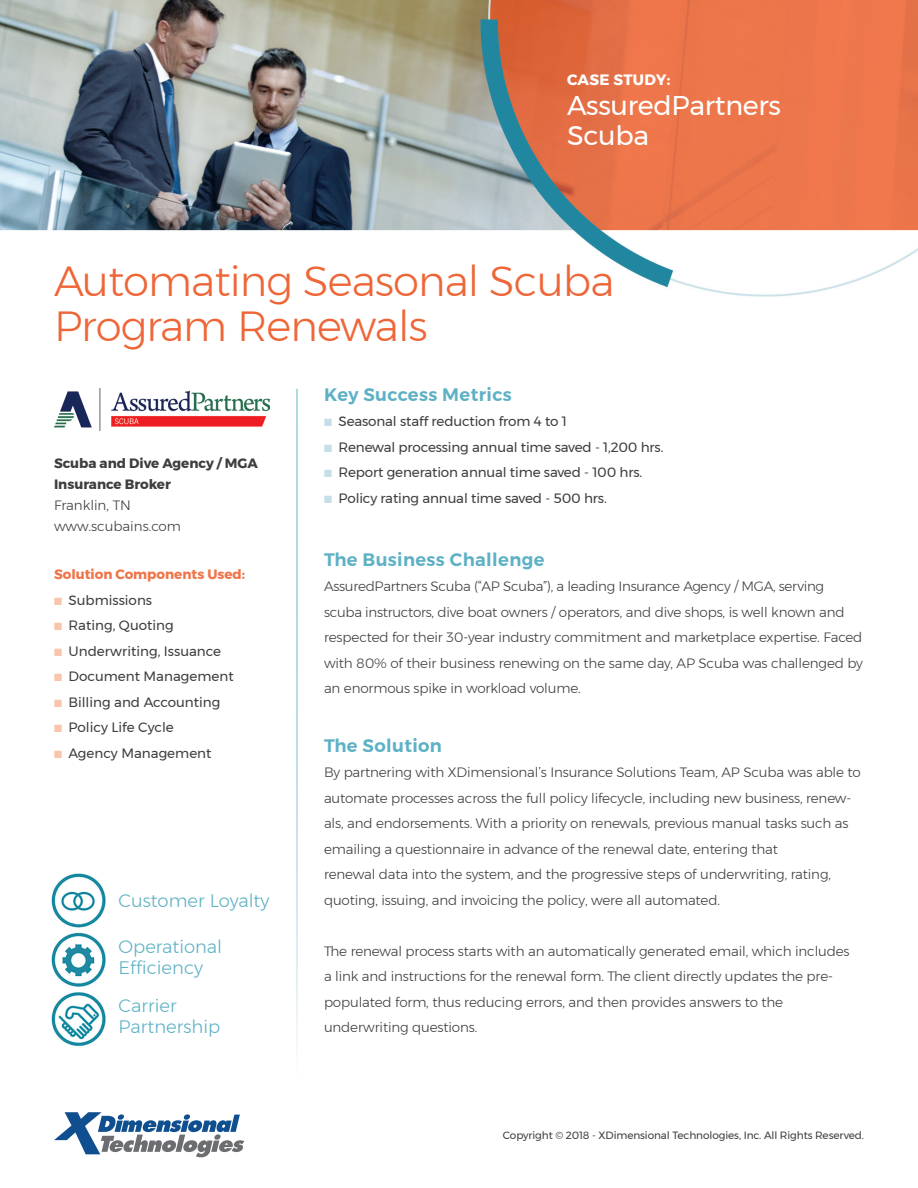
<style>
.page{position:relative;width:918px;height:1188px;background:#fff}
.page>*{position:absolute;margin:0;border:0;box-sizing:border-box;transform-origin:0 0}
.t1{font:300 42px "Montserrat";letter-spacing:-.02em;color:#ee6638}
.t2{font:27px/30px "Montserrat";letter-spacing:-.01em;color:#fff}
.t3{font:300 18px "Montserrat";color:#5eb1c5}
.subhead{font:600 18px "Montserrat";letter-spacing:.02em;color:#5eb1c5}
.t4{font:700 15px "Montserrat";letter-spacing:.02em;color:#fff}
.subhead-2{font:300 13.5px/25.5px "Montserrat";letter-spacing:-.01em;color:#3e3e3f}
.Text_9_17{font:300 13.5px/25.5px "Montserrat";letter-spacing:-.01em;color:#3e3e3f}
.t5{font:13.5px "Montserrat";letter-spacing:-.01em;color:#3e3e3f}
.t6{font:700 13.5px/21px "Montserrat";color:#3e3e3f}
.t7{font:700 13.5px "Montserrat";color:#ef7549}
.body_9_13{font:10.5px "Montserrat";letter-spacing:-.01em;color:#3e3e3f}
.s1{color:#f9c6ab}
.s2{color:#c4dfe8}
</style>
<div class="page">
<img style="left:0;top:0;width:918px;height:297px">
<svg style="left:54px;top:1112px;width:190px;height:45px"></svg>
<img style="left:51px;top:873px;width:55px;height:173px">
<img style="left:55px;top:389px;width:214px;height:42px">
<p class="t4" style="left:567px;top:68px;width:105px">CASE STUDY:</p>
<p class="t2" style="left:567px;top:90px;width:215px">AssuredPartners<br>Scuba</p>
<p class="t1" style="left:54px;top:249px;width:562px">Automating Seasonal Scuba</p>
<p class="t1" style="left:54px;top:294px;width:375px">Program Renewals</p>
<p class="t6" style="left:54px;top:453px;width:205px">Scuba and Dive Agency / MGA<br>Insurance Broker</p>
<p class="subhead-2" style="left:54px;top:493px;width:78px">Franklin, TN</p>
<p class="subhead-2" style="left:54px;top:514px;width:128px">www.scubains.com</p>
<p class="t7" style="left:54px;top:564px;width:193px">Solution Components Used:</p>
<p class="t5" style="left:54px;top:590px;width:100px"><span class="s1">■</span> Submissions</p>
<p class="t5" style="left:54px;top:615px;width:121px"><span class="s1">■</span> Rating, Quoting</p>
<p class="t5" style="left:54px;top:641px;width:169px"><span class="s1">■</span> Underwriting, Issuance</p>
<p class="t5" style="left:54px;top:666px;width:181px"><span class="s1">■</span> Document Management</p>
<p class="t5" style="left:54px;top:692px;width:168px"><span class="s1">■</span> Billing and Accounting</p>
<p class="t5" style="left:54px;top:717px;width:121px"><span class="s1">■</span> Policy Life Cycle</p>
<p class="t5" style="left:54px;top:743px;width:159px"><span class="s1">■</span> Agency Management</p>
<p class="t3" style="left:119px;top:887px;width:152px">Customer Loyalty</p>
<p class="t3" style="left:119px;top:933px;width:105px">Operational</p>
<p class="t3" style="left:119px;top:954px;width:86px">Efficiency</p>
<p class="t3" style="left:119px;top:992px;width:60px">Carrier</p>
<p class="t3" style="left:119px;top:1013px;width:103px">Partnership</p>
<p class="subhead" style="left:324px;top:380px;width:189px">Key Success Metrics</p>
<p class="t5" style="left:324px;top:411px;width:244px"><span class="s2">■</span> Seasonal staff reduction from 4 to 1</p>
<p class="t5" style="left:324px;top:437px;width:341px"><span class="s2">■</span> Renewal processing annual time saved - 1,200 hrs.</p>
<p class="t5" style="left:324px;top:462px;width:320px"><span class="s2">■</span> Report generation annual time saved - 100 hrs.</p>
<p class="t5" style="left:324px;top:488px;width:284px"><span class="s2">■</span> Policy rating annual time saved - 500 hrs.</p>
<p class="subhead" style="left:324px;top:545px;width:222px">The Business Challenge</p>
<p class="Text_9_17" style="left:324px;top:574px;width:540px">AssuredPartners Scuba (“AP Scuba”), a leading Insurance Agency / MGA, serving scuba instructors, dive boat owners / operators, and dive shops, is well known and respected for their 30-year industry commitment and marketplace expertise. Faced with 80% of their business renewing on the same day, AP Scuba was challenged by an enormous spike in workload volume.</p>
<p class="subhead" style="left:324px;top:731px;width:119px">The Solution</p>
<p class="subhead-2" style="left:324px;top:760px;width:538px">By partnering with XDimensional’s Insurance Solutions Team, AP Scuba was able to automate processes across the full policy lifecycle, including new business, renew&shy;als, and endorsements. With a priority on renewals, previous manual tasks such as emailing a questionnaire in advance of the renewal date, entering that<br>renewal data into the system, and the progressive steps of underwriting, rating, quoting, issuing, and invoicing the policy, were all automated.</p>
<p class="subhead-2" style="left:324px;top:938px;width:527px">The renewal process starts with an automatically generated email, which includes a link and instructions for the renewal form. The client directly updates the pre&shy;populated form, thus reducing errors, and then provides answers to the underwriting questions.</p>
<p class="body_9_13" style="left:503px;top:1127px;width:363px">Copyright © 2018 - XDimensional Technologies, Inc. All Rights Reserved.</p>
</div>
